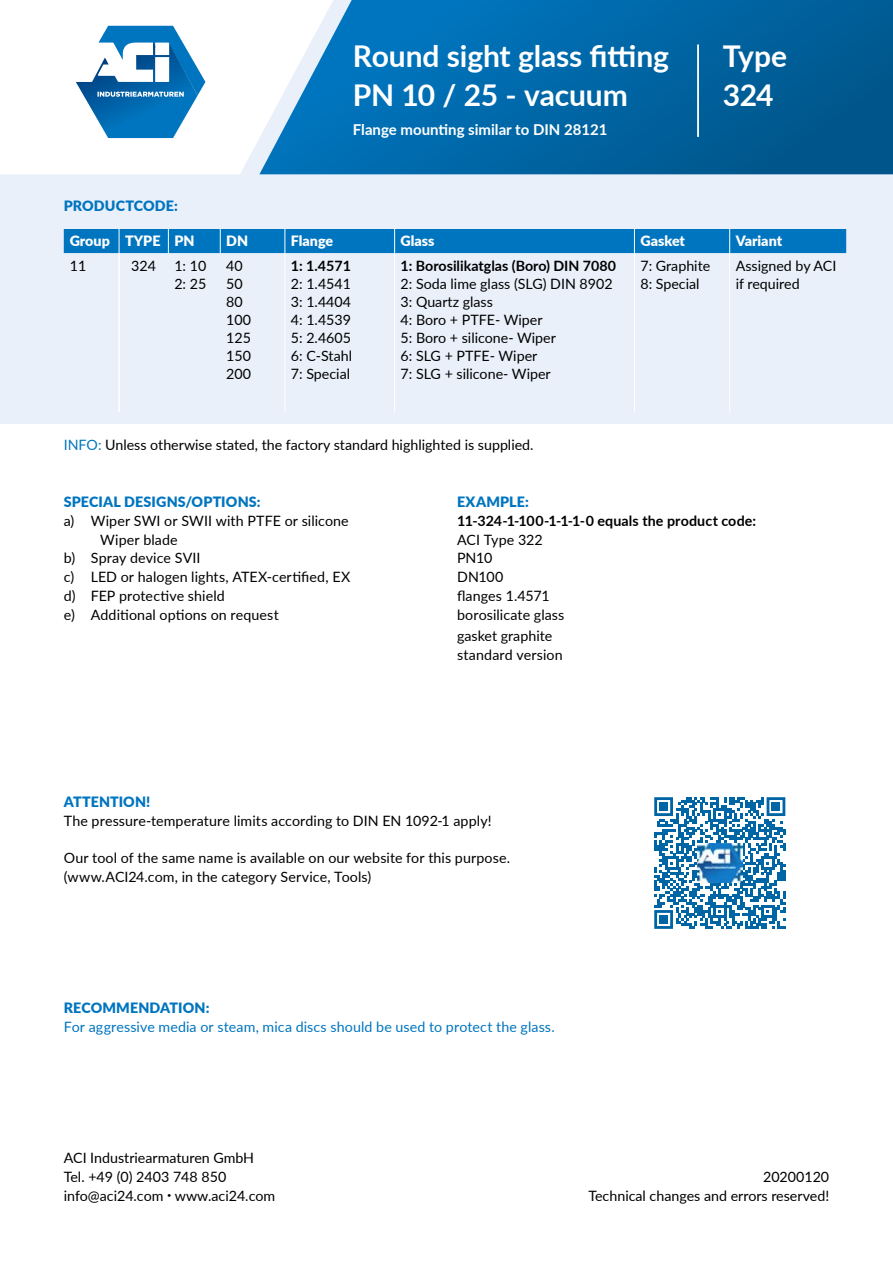
<style>
.page{position:relative;width:893px;height:1263px;background:#fff}
.page>*{position:absolute;margin:0;border:0;box-sizing:border-box;transform-origin:0 0}
.t1{font:700 30px/39px "Lato";letter-spacing:-.005em;color:#fff}
.t2{font:700 15px "Lato";color:#fff}
.t3{font:14.25px/18px "Lato";color:#000}
.t4{font:700 14.25px "Lato";color:#000}
.t5{font:900 14.25px "Lato";letter-spacing:.01em;color:#0075bf}
.t6{font:14.25px "Lato";letter-spacing:.005em;color:#0075bf}
.t7{font:900 14.25px "Lato";color:#fff}
.s1{color:#0075bf}
</style>
<div class="page">
<div style="left:0;top:0;width:893px;height:424px;background:#eaf0fa"></div>
<div style="left:0;top:0;width:259px;height:174px;background:#fff"></div>
<svg style="left:259px;top:0;width:634px;height:174px;background:#1270ab"></svg>
<hr style="left:285px;top:253px;width:1px;height:159px;background:#fff">
<hr style="left:394px;top:253px;width:1px;height:159px;background:#fff">
<hr style="left:634px;top:253px;width:1px;height:159px;background:#fff">
<hr style="left:729px;top:253px;width:1px;height:159px;background:#fff">
<hr style="left:118px;top:253px;width:2px;height:159px;background:#fff">
<div style="left:64px;top:229px;width:782px;height:24px;background:#0075bf"></div>
<hr style="left:697px;top:45px;width:2px;height:92px;background:#fff">
<svg style="left:654px;top:797px;width:131px;height:132px"></svg>
<div style="left:660px;top:802px;width:8px;height:9px;background:#0065a5"></div>
<div style="left:772px;top:802px;width:8px;height:9px;background:#0065a5"></div>
<div style="left:660px;top:915px;width:8px;height:8px;background:#0065a5"></div>
<img style="left:697px;top:843px;width:46px;height:40px">
<svg style="left:76px;top:26px;width:129px;height:112px;background:#6fabd3"></svg>
<h1 class="t1" style="left:353px;top:36px;width:317px">Round sight glass fitting<br>PN 10 / 25 - vacuum</h1>
<p class="t2" style="left:353px;top:118px;width:256px">Flange mounting similar to DIN 28121</p>
<h1 class="t1" style="left:723px;top:36px;width:66px">Type<br>324</h1>
<p class="t5" style="left:64px;top:195px;width:116px">PRODUCTCODE:</p>
<p class="t7" style="left:70px;top:231px;width:126px">Group TYPE PN</p>
<p class="t7" style="left:226px;top:231px;width:23px">DN</p>
<p class="t7" style="left:291px;top:231px;width:44px">Flange</p>
<p class="t7" style="left:401px;top:231px;width:36px">Glass</p>
<p class="t7" style="left:640px;top:231px;width:46px">Gasket</p>
<p class="t7" style="left:736px;top:231px;width:48px">Variant</p>
<p class="t3" style="left:70px;top:256px;width:18px">11</p>
<p class="t3" style="left:131px;top:256px;width:26px">324</p>
<p class="t3" style="left:174px;top:256px;width:34px">1: 10<br>2: 25</p>
<p class="t3" style="left:226px;top:256px;width:26px">40<br>50<br>80<br>100<br>125<br>150<br>200</p>
<p class="t4" style="left:291px;top:255px;width:62px">1: 1.4571</p>
<p class="t4" style="left:401px;top:255px;width:217px">1: Borosilikatglas (Boro) DIN 7080</p>
<p class="t3" style="left:401px;top:274px;width:214px">2: Soda lime glass (SLG) DIN 8902<br>3: Quartz glass<br>4: Boro + PTFE- Wiper<br>5: Boro + silicone- Wiper<br>6: SLG + PTFE- Wiper<br>7: SLG + silicone- Wiper</p>
<p class="t3" style="left:640px;top:256px;width:71px">7: Graphite<br>8: Special</p>
<p class="t3" style="left:736px;top:256px;width:102px">Assigned by ACI if required</p>
<p class="t3" style="left:291px;top:274px;width:63px;text-align:justify">2: 1.4541<br>3: 1.4404<br>4: 1.4539<br>5: 2.4605<br>6: C-Stahl 7: Special</p>
<p class="t3" style="left:64px;top:435px;width:471px"><span class="s1">INFO:</span> Unless otherwise stated, the factory standard highlighted is supplied.</p>
<p class="t5" style="left:64px;top:491px;width:198px">SPECIAL DESIGNS/OPTIONS:</p>
<p class="t3" style="left:64px;top:511px;width:287px">a) Wiper SWI or SWII with PTFE or silicone</p>
<p class="t3" style="left:100px;top:530px;width:79px">Wiper blade</p>
<p class="t3" style="left:64px;top:548px;width:138px">b) Spray device SVII</p>
<p class="t3" style="left:64px;top:567px;width:288px">c) LED or halogen lights, ATEX-certified, EX</p>
<p class="t3" style="left:64px;top:586px;width:163px">d) FEP protective shield</p>
<p class="t3" style="left:64px;top:605px;width:217px">e) Additional options on request</p>
<p class="t5" style="left:457px;top:491px;width:73px">EXAMPLE:</p>
<p class="t4" style="left:457px;top:510px;width:301px">11-324-1-100-1-1-1-0 equals the product code:</p>
<p class="t3" style="left:457px;top:529px;width:109px;line-height:18.8px">ACI Type 322<br>PN10<br>DN100<br>flanges 1.4571 borosilicate glass</p>
<p class="t3" style="left:457px;top:626px;width:107px;line-height:18.8px">gasket graphite standard version</p>
<p class="t5" style="left:64px;top:791px;width:88px">ATTENTION!</p>
<p class="t3" style="left:64px;top:811px;width:429px">The pressure-temperature limits according to DIN EN 1092-1 apply!</p>
<p class="t3" style="left:64px;top:848px;width:448px;line-height:18.8px">Our tool of the same name is available on our website for this purpose. (www.ACI24.com, in the category Service, Tools)</p>
<p class="t5" style="left:64px;top:997px;width:147px">RECOMMENDATION:</p>
<p class="t6" style="left:64px;top:1017px;width:492px">For aggressive media or steam, mica discs should be used to protect the glass.</p>
<p class="t3" style="left:64px;top:1148px;width:213px;line-height:18.8px">ACI Industriearmaturen GmbH<br>Tel. +49 (0) 2403 748 850 info@aci24.com <sup>•</sup> www.aci24.com</p>
<p class="t3" style="left:588px;top:1167px;width:242px;line-height:18.8px;text-align:right">20200120<br>Technical changes and errors reserved!</p>
</div>
